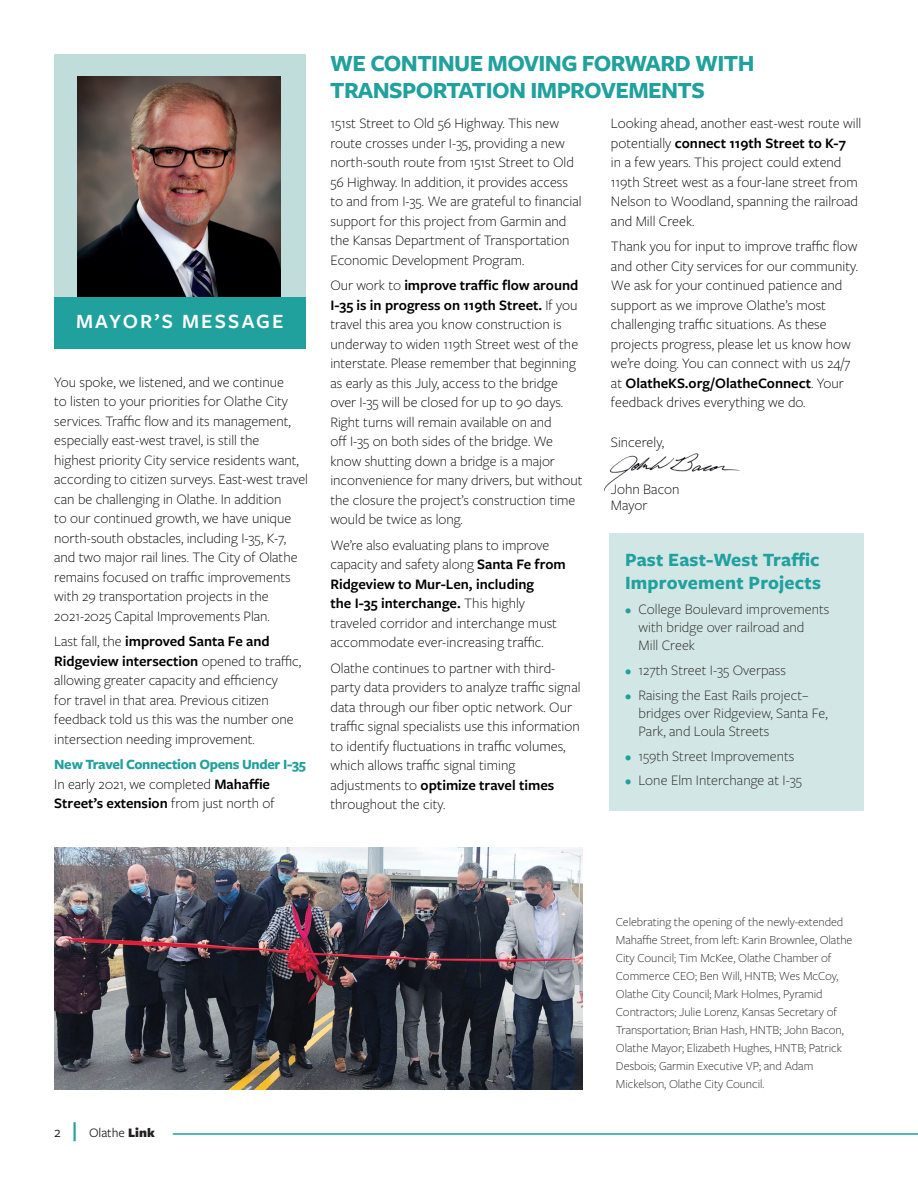
<style>
.page{position:relative;width:918px;height:1188px;background:#fff}
.page>*{position:absolute;margin:0;border:0;box-sizing:border-box;transform-origin:0 0}
.t1{font:700 24px/27px "Freight Sans Pro";letter-spacing:-.025em;color:#20a19d}
.t2{font:600 21px "Freight Sans Pro";letter-spacing:.1em;color:#fff}
.t3{font:700 19.5px/23.4px "Freight Sans Pro";letter-spacing:.01em;color:#20a19d}
.t4{font:300 15px/19.5px "Freight Sans Pro";letter-spacing:-.005em;color:#000}
.t5{font:300 15px/18px "Freight Sans Pro";color:#231f20}
.t6{font:700 14.7px "Freight Sans Pro";letter-spacing:-.025em;color:#20a19d}
.t7{font:13.5px "Freight Sans Pro";color:#231f20}
.t8{font:300 12.75px/18px "Freight Sans Pro";letter-spacing:-.005em;color:#231f20}
.s1{font-weight:600}
.s2{font-size:13.5px;color:#20a19d}
.s3{font-size:15px}
.s4{font-weight:600;font-size:21px;color:#20a19d}
.s5{font-weight:900}
</style>
<div class="page">
<hr style="left:173px;top:1133px;width:745px;height:2px;background:#20a19d">
<img style="left:604px;top:453px;width:140px;height:38px">
<hr style="left:917px;top:754px;width:1px;height:337px;background:#e9f2f2">
<div style="left:54px;top:54px;width:252px;height:266px;background:#c0dcdb"></div>
<img style="left:78px;top:76px;width:202px;height:221px">
<div style="left:54px;top:297px;width:252px;height:51px;background:#20a19d"></div>
<img style="left:54px;top:847px;width:528px;height:242px">
<div style="left:609px;top:534px;width:255px;height:277px;background:#d3e6e6"></div>
<p class="t2" style="left:76px;top:307px;width:209px">MAYOR’S MESSAGE</p>
<p class="t4" style="left:54px;top:372px;width:255px">You spoke, we listened, and we continue<br>to listen to your priorities for Olathe City services. Traffic flow and its management, especially east-west travel, is still the<br>highest priority City service residents want, according to citizen surveys. East-west travel can be challenging in Olathe. In addition<br>to our continued growth, we have unique north-south obstacles, including I-35, K-7, and two major rail lines. The City of Olathe remains focused on traffic improvements with 29 transportation projects in the 2021-2025 Capital Improvements Plan.</p>
<p class="t4" style="left:54px;top:631px;width:248px">Last fall, the <span class="s1">improved Santa Fe and Ridgeview intersection</span> opened to traffic, allowing greater capacity and efficiency<br>for travel in that area. Previous citizen feedback told us this was the number one intersection needing improvement.</p>
<p class="t6" style="left:54px;top:754px;width:253px">New Travel Connection Opens Under I-35</p>
<p class="t4" style="left:54px;top:774px;width:222px">In early 2021, we completed <span class="s1">Mahaffie<br>Street’s extension</span> from just north of</p>
<p class="t1" style="left:330px;top:49px;width:426px">WE CONTINUE MOVING FORWARD WITH<br>TRANSPORTATION IMPROVEMENTS</p>
<p class="t4" style="left:330px;top:113px;width:253px">151st Street to Old 56 Highway. This new route crosses under I-35, providing a new north-south route from 151st Street to Old 56 Highway. In addition, it provides access to and from I-35. We are grateful to financial support for this project from Garmin and the Kansas Department of Transportation Economic Development Program.</p>
<p class="t4" style="left:330px;top:275px;width:254px">Our work to <span class="s1">improve traffic flow around I-35 is in progress on 119th Street.</span> If you travel this area you know construction is underway to widen 119th Street west of the interstate. Please remember that beginning as early as this July, access to the bridge over I-35 will be closed for up to 90 days.<br>Right turns will remain available on and<br>off I-35 on both sides of the bridge. We know shutting down a bridge is a major inconvenience for many drivers, but without the closure the project’s construction time would be twice as long.</p>
<p class="t4" style="left:330px;top:535px;width:237px">We’re also evaluating plans to improve capacity and safety along <span class="s1">Santa Fe from Ridgeview to Mur-Len, including<br>the I-35 interchange.</span> This highly traveled corridor and interchange must accommodate ever-increasing traffic.</p>
<p class="t4" style="left:330px;top:658px;width:252px">Olathe continues to partner with third&shy;party data providers to analyze traffic signal data through our fiber optic network. Our traffic signal specialists use this information to identify fluctuations in traffic volumes, which allows traffic signal timing adjustments to <span class="s1">optimize travel times </span>throughout the city.</p>
<p class="t4" style="left:611px;top:113px;width:252px">Looking ahead, another east-west route will potentially <span class="s1">connect 119th Street to K-7<br></span>in a few years. This project could extend 119th Street west as a four-lane street from Nelson to Woodland, spanning the railroad and Mill Creek.</p>
<p class="t4" style="left:611px;top:236px;width:249px">Thank you for input to improve traffic flow and other City services for our community.<br>We ask for your continued patience and support as we improve Olathe’s most challenging traffic situations. As these projects progress, please let us know how we’re doing. You can connect with us 24/7 at <span class="s1">OlatheKS.org/OlatheConnect</span>. Your feedback drives everything we do.</p>
<p class="t4" style="left:611px;top:432px;width:55px">Sincerely,</p>
<p class="t4" style="left:611px;top:478px;width:70px">John Bacon</p>
<p class="t4" style="left:611px;top:495px;width:38px">Mayor</p>
<p class="t3" style="left:625px;top:547px;width:198px">Past East-West Traffic<br>Improvement Projects</p>
<p class="t5" style="left:639px;top:600px;width:192px;text-indent:-14px"><span class="s2">•</span> College Boulevard improvements with bridge over railroad and<br>Mill Creek</p>
<p class="t5" style="left:625px;top:660px;width:163px"><span class="s2">•</span> 127th Street I-35 Overpass</p>
<p class="t5" style="left:639px;top:685px;width:191px;text-indent:-14px"><span class="s2">•</span> Raising the East Rails project– bridges over Ridgeview, Santa Fe,<br>Park, and Loula Streets</p>
<p class="t5" style="left:625px;top:746px;width:171px"><span class="s2">•</span> 159th Street Improvements</p>
<p class="t5" style="left:625px;top:771px;width:178px"><span class="s2">•</span> Lone Elm Interchange at I-35</p>
<p class="t7" style="left:54px;top:1123px;width:102px"><span class="s3">2</span> <span class="s4">|</span> Olathe <span class="s5">Link</span></p>
<p class="t8" style="left:616px;top:912px;width:238px">Celebrating the opening of the newly-extended Mahaffie Street, from left: Karin Brownlee, Olathe City Council; Tim McKee, Olathe Chamber of Commerce CEO; Ben Will, HNTB; Wes McCoy, Olathe City Council; Mark Holmes, Pyramid Contractors; Julie Lorenz, Kansas Secretary of Transportation; Brian Hash, HNTB; John Bacon, Olathe Mayor; Elizabeth Hughes, HNTB; Patrick Desbois; Garmin Executive VP; and Adam Mickelson, Olathe City Council.</p>
</div>
